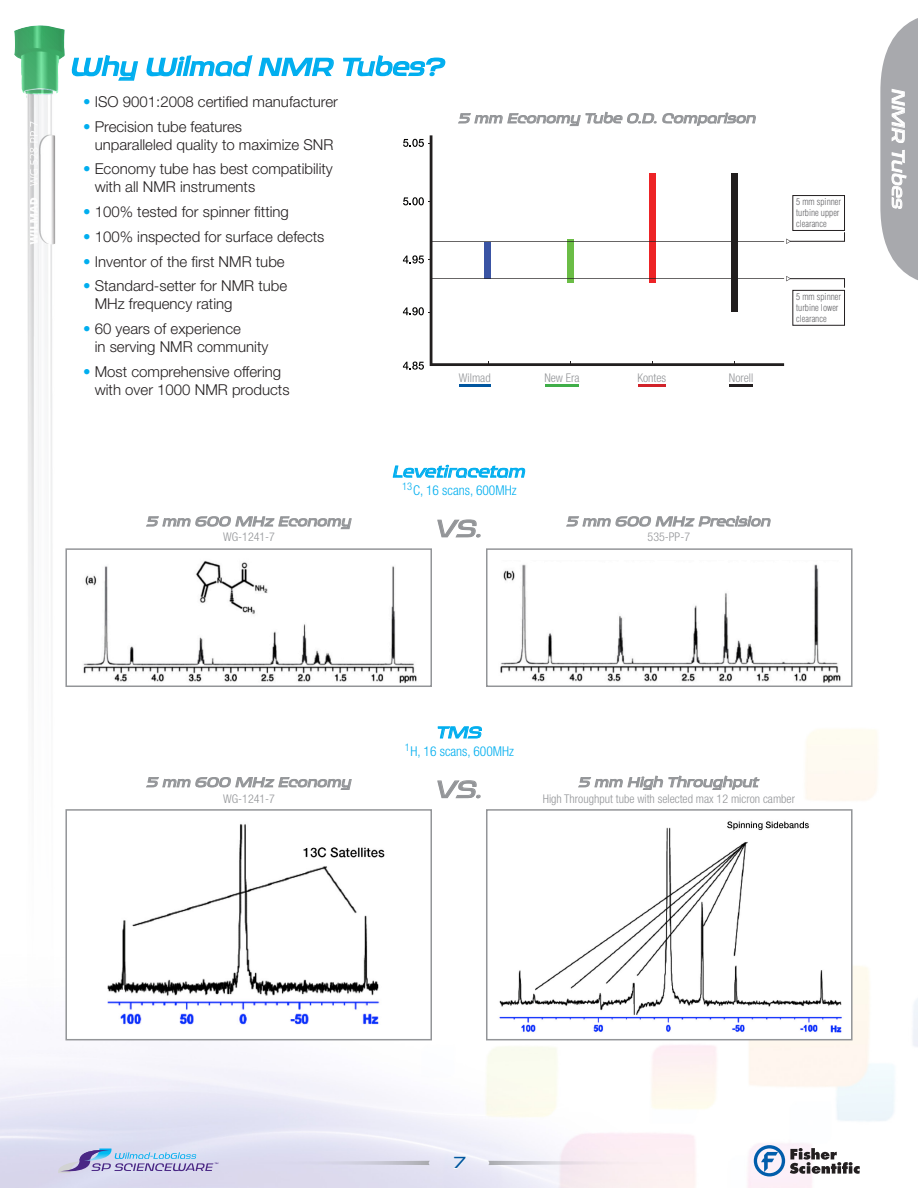
<style>
.page{position:relative;width:918px;height:1188px;background:#fff}
.page>*{position:absolute;margin:0;border:0;box-sizing:border-box;transform-origin:0 0}
.t1{font:italic 500 27px "Ritafurey";color:#00aeef}
.t2{font:italic 500 27px "Ritafurey";color:#939598}
.t3{font:italic 500 19.5px "Ritafurey";color:#fff}
.t4{font:italic 500 18px "Ritafurey";color:#00aeef}
.t5{font:italic 500 18px "Ritafurey";color:#01569f}
.t6{font:300 15px/18px "Helvetica Neue LT Std";color:#231f20}
.t7{font:italic 500 15px "Ritafurey";color:#939598}
.t8{font:300 condensed 13.5px "Helvetica Neue LT Std";color:#00aeef}
.t9{font:300 condensed 12px "Helvetica Neue LT Std";color:#939598}
.t10{font:300 condensed 9.3px/11.1px "Helvetica";color:#636366}
.s1{color:#00aeef}
</style>
<div class="page">
<img style="left:0;top:111px;width:918px;height:1077px">
<svg style="left:230px;top:1161px;width:200px;height:4px"></svg>
<svg style="left:488px;top:1161px;width:200px;height:4px"></svg>
<svg style="left:58px;top:1149px;width:160px;height:24px;background:#b5bcde"></svg>
<svg style="left:754px;top:1145px;width:106px;height:31px"></svg>
<img style="left:14px;top:25px;width:51px;height:1071px">
<svg style="left:453px;top:1156px;width:14px;height:13px"></svg>
<svg style="left:880px;top:18px;width:38px;height:274px"></svg>
<svg style="left:71px;top:55px;width:68px;height:26px"></svg>
<svg style="left:146px;top:55px;width:188px;height:22px"></svg>
<svg style="left:343px;top:55px;width:103px;height:22px"></svg>
<svg style="left:393px;top:465px;width:132px;height:13px"></svg>
<svg style="left:438px;top:726px;width:44px;height:13px"></svg>
<svg style="left:146px;top:516px;width:206px;height:13px"></svg>
<svg style="left:146px;top:777px;width:206px;height:13px"></svg>
<svg style="left:566px;top:516px;width:205px;height:11px"></svg>
<svg style="left:578px;top:776px;width:182px;height:14px"></svg>
<svg style="left:430px;top:135px;width:354px;height:231px"></svg>
<svg style="left:403px;top:139px;width:27px;height:8px"></svg>
<svg style="left:403px;top:197px;width:27px;height:8px"></svg>
<svg style="left:403px;top:255px;width:27px;height:9px"></svg>
<svg style="left:403px;top:307px;width:27px;height:8px"></svg>
<svg style="left:403px;top:362px;width:21px;height:8px"></svg>
<div style="left:793px;top:195px;width:52px;height:36px;border:1px solid #231f20"></div>
<div style="left:793px;top:290px;width:52px;height:36px;border:1px solid #231f20"></div>
<svg style="left:786px;top:232px;width:59px;height:12px"></svg>
<svg style="left:786px;top:276px;width:59px;height:12px"></svg>
<div style="left:66px;top:549px;width:365px;height:137px;background:#fff"></div>
<img style="left:83px;top:560px;width:334px;height:124px">
<div style="left:65px;top:548px;width:367px;height:139px;border:2px solid #939598"></div>
<div style="left:66px;top:810px;width:365px;height:230px;background:#fff"></div>
<img style="left:107px;top:824px;width:278px;height:201px">
<div style="left:65px;top:809px;width:367px;height:231px;border:2px solid #939598"></div>
<div style="left:487px;top:810px;width:365px;height:230px;background:#fff"></div>
<img style="left:499px;top:821px;width:343px;height:212px">
<div style="left:486px;top:809px;width:367px;height:231px;border:2px solid #939598"></div>
<div style="left:487px;top:549px;width:365px;height:137px;background:#fff"></div>
<img style="left:500px;top:564px;width:341px;height:119px">
<div style="left:486px;top:548px;width:367px;height:139px;border:2px solid #939598"></div>
<svg style="left:437px;top:520px;width:44px;height:17px"></svg>
<svg style="left:437px;top:780px;width:44px;height:18px"></svg>
<svg style="left:458px;top:112px;width:298px;height:14px"></svg>
<hr style="left:459px;top:384px;width:31px;height:3px;background:#01569f">
<hr style="left:545px;top:384px;width:33px;height:3px;background:#40ae49">
<hr style="left:638px;top:384px;width:28px;height:3px;background:#d1232a">
<hr style="left:729px;top:384px;width:24px;height:3px;background:#231f20">
<p class="t1" style="left:71px;top:50px;width:375px">Why Wilmad NMR Tubes?</p>
<p class="t6" style="left:83px;top:92px;width:256px"><span class="s1">•</span> ISO 9001:2008 certified manufacturer</p>
<p class="t6" style="left:95px;top:117px;width:240px;text-indent:-12px"><span class="s1">•</span> Precision tube features<br>unparalleled quality to maximize SNR</p>
<p class="t6" style="left:95px;top:160px;width:240px;text-indent:-12px"><span class="s1">•</span> Economy tube has best compatibility with all NMR instruments</p>
<p class="t6" style="left:83px;top:202px;width:207px"><span class="s1">•</span> 100% tested for spinner fitting</p>
<p class="t6" style="left:83px;top:227px;width:243px"><span class="s1">•</span> 100% inspected for surface defects</p>
<p class="t6" style="left:83px;top:252px;width:203px"><span class="s1">•</span> Inventor of the first NMR tube</p>
<p class="t6" style="left:95px;top:277px;width:194px;text-indent:-12px"><span class="s1">•</span> Standard-setter for NMR tube<br>MHz frequency rating</p>
<p class="t6" style="left:95px;top:319px;width:175px;text-indent:-12px"><span class="s1">•</span> 60 years of experience<br>in serving NMR community</p>
<p class="t6" style="left:95px;top:362px;width:196px;text-indent:-12px"><span class="s1">•</span> Most comprehensive offering with over 1000 NMR products</p>
<p class="t7" style="left:459px;top:109px;width:299px">5 mm Economy Tube O.D. Comparison</p>
<p class="t9" style="left:459px;top:371px;width:33px">Wilmad</p>
<p class="t9" style="left:544px;top:371px;width:37px">New Era</p>
<p class="t9" style="left:637px;top:371px;width:30px">Kontes</p>
<p class="t9" style="left:729px;top:371px;width:26px">Norell</p>
<p class="t10" style="left:796px;top:196px;width:46px">5 mm spinner turbine upper clearance</p>
<p class="t10" style="left:796px;top:291px;width:46px">5 mm spinner turbine lower clearance</p>
<p class="t7" style="left:147px;top:512px;width:206px">5 mm 600 MHz Economy</p>
<p class="t9" style="left:223px;top:529px;width:53px">WG-1241-7</p>
<p class="t4" style="left:393px;top:460px;width:134px">Levetiracetam</p>
<p class="t8" style="left:402px;top:482px;width:116px"><sup>13</sup>C, 16 scans, 600MHz</p>
<p class="t2" style="left:436px;top:512px;width:49px">VS.</p>
<p class="t7" style="left:567px;top:512px;width:206px">5 mm 600 MHz Precision</p>
<p class="t9" style="left:648px;top:529px;width:44px">535-PP-7</p>
<p class="t3" style="left:910px;top:89px;width:122px;rotate:90deg">NMR Tubes</p>
<p class="t7" style="left:147px;top:773px;width:206px">5 mm 600 MHz Economy</p>
<p class="t9" style="left:223px;top:792px;width:53px">WG-1241-7</p>
<p class="t4" style="left:437px;top:721px;width:46px">TMS</p>
<p class="t8" style="left:405px;top:743px;width:111px"><sup>1</sup>H, 16 scans, 600MHz</p>
<p class="t2" style="left:436px;top:772px;width:49px">VS.</p>
<p class="t7" style="left:579px;top:773px;width:182px">5 mm High Throughput</p>
<p class="t9" style="left:543px;top:792px;width:254px">High Throughput tube with selected max 12 micron camber</p>
<p class="t5" style="left:453px;top:1151px;width:14px">7</p>
</div>
